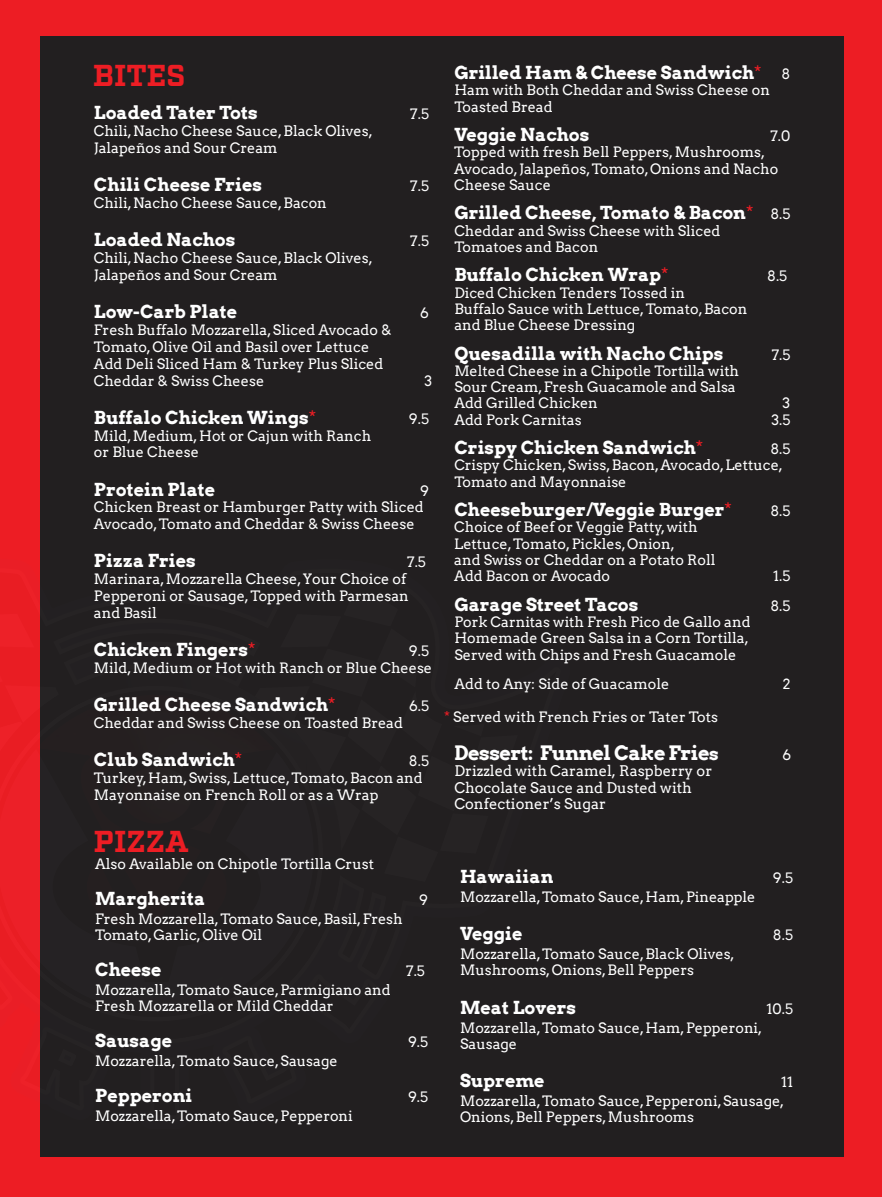
<style>
.page{position:relative;width:882px;height:1197px;background:#ed1d24}
.page>*{position:absolute;margin:0;border:0;box-sizing:border-box;transform-origin:0 0}
.t1{font:700 30.28px "Factoria";color:#ed1d24}
.t2{font:700 19.95px "Arvo";letter-spacing:-.025em;color:#fff}
.t3{font:700 18.03px "Arvo";color:#fff}
.t4{font:14.7px/16.3px "Arvo";color:#fff}
.t5{font:14.35px/16.3px "Arvo";color:#fff}
.s1{font-weight:400;color:#ed1d24}
.s2{font-weight:400;font-size:14.35px}
.s3{color:#ed1d24}
.s4{font-size:18.03px}
</style>
<div class="page">
<div style="left:40px;top:36px;width:803px;height:1121px;background:#221f20"></div>
<h1 class="t1" style="left:93px;top:57px;width:94px">BITES</h1>
<p class="t3" style="left:94px;top:102px;width:165px">Loaded Tater Tots</p>
<p class="t5" style="left:410px;top:106px;width:20px">7.5</p>
<p class="t5" style="left:94px;top:123px;width:280px;line-height:16.8px">Chili, Nacho Cheese Sauce, Black Olives,<br>Jalapeños and Sour Cream</p>
<p class="t3" style="left:94px;top:173px;width:170px">Chili Cheese Fries</p>
<p class="t5" style="left:410px;top:178px;width:20px">7.5</p>
<p class="t5" style="left:94px;top:195px;width:234px">Chili, Nacho Cheese Sauce, Bacon</p>
<p class="t3" style="left:94px;top:228px;width:143px">Loaded Nachos</p>
<p class="t5" style="left:410px;top:233px;width:20px">7.5</p>
<p class="t5" style="left:94px;top:250px;width:280px;line-height:16.8px">Chili, Nacho Cheese Sauce, Black Olives,<br>Jalapeños and Sour Cream</p>
<p class="t3" style="left:94px;top:300px;width:145px">Low-Carb Plate</p>
<p class="t5" style="left:420px;top:305px;width:10px">6</p>
<p class="t5" style="left:94px;top:321px;width:299px;line-height:16.8px">Fresh Buffalo Mozzarella, Sliced Avocado &amp; Tomato, Olive Oil and Basil over Lettuce Add Deli Sliced Ham &amp; Turkey Plus Sliced Cheddar &amp; Swiss Cheese</p>
<p class="t5" style="left:424px;top:372px;width:9px">3</p>
<p class="t3" style="left:94px;top:406px;width:224px">Buffalo Chicken Wings<span class="s1">*</span></p>
<p class="t5" style="left:409px;top:410px;width:22px">9.5</p>
<p class="t5" style="left:94px;top:427px;width:279px;line-height:16.8px">Mild, Medium, Hot or Cajun with Ranch or Blue Cheese</p>
<p class="t3" style="left:94px;top:478px;width:123px">Protein Plate</p>
<p class="t5" style="left:94px;top:482px;width:337px;line-height:16.8px;text-indent:326px">9<br>Chicken Breast or Hamburger Patty with Sliced<br>Avocado, Tomato and Cheddar &amp; Swiss Cheese</p>
<p class="t3" style="left:94px;top:550px;width:103px">Pizza Fries</p>
<p class="t5" style="left:407px;top:554px;width:20px">7.5</p>
<p class="t5" style="left:94px;top:571px;width:316px;line-height:16.8px">Marinara, Mozzarella Cheese, Your Choice of<br>Pepperoni or Sausage, Topped with Parmesan and Basil</p>
<p class="t3" style="left:94px;top:638px;width:163px">Chicken Fingers<span class="s1">*</span></p>
<p class="t5" style="left:94px;top:643px;width:340px;line-height:16.8px;text-align:right">9.5<br>Mild, Medium or Hot with Ranch or Blue Cheese</p>
<p class="t3" style="left:94px;top:693px;width:243px">Grilled Cheese Sandwich<span class="s1">*</span></p>
<p class="t5" style="left:409px;top:698px;width:21px">6.5</p>
<p class="t5" style="left:94px;top:715px;width:311px">Cheddar and Swiss Cheese on Toasted Bread</p>
<p class="t3" style="left:94px;top:748px;width:150px">Club Sandwich<span class="s1">*</span></p>
<p class="t5" style="left:94px;top:752px;width:337px;line-height:16.8px;text-indent:315px">8.5<br>Turkey, Ham, Swiss, Lettuce, Tomato, Bacon and<br>Mayonnaise on French Roll or as a Wrap</p>
<h1 class="t1" style="left:94px;top:824px;width:96px">PIZZA</h1>
<p class="t5" style="left:95px;top:855px;width:280px">Also Available on Chipotle Tortilla Crust</p>
<p class="t3" style="left:95px;top:888px;width:112px">Margherita</p>
<p class="t5" style="left:419px;top:892px;width:10px">9</p>
<p class="t5" style="left:95px;top:911px;width:309px">Fresh Mozzarella, Tomato Sauce, Basil, Fresh<br>Tomato, Garlic, Olive Oil</p>
<p class="t3" style="left:95px;top:959px;width:68px">Cheese</p>
<p class="t5" style="left:406px;top:963px;width:20px">7.5</p>
<p class="t5" style="left:95px;top:982px;width:297px">Mozzarella, Tomato Sauce, Parmigiano and<br>Fresh Mozzarella or Mild Cheddar</p>
<p class="t3" style="left:95px;top:1030px;width:79px">Sausage</p>
<p class="t5" style="left:408px;top:1034px;width:22px">9.5</p>
<p class="t5" style="left:95px;top:1052px;width:244px">Mozzarella, Tomato Sauce, Sausage</p>
<p class="t3" style="left:95px;top:1085px;width:99px">Pepperoni</p>
<p class="t5" style="left:408px;top:1089px;width:22px">9.5</p>
<p class="t5" style="left:95px;top:1108px;width:259px">Mozzarella, Tomato Sauce, Pepperoni</p>
<p class="t3" style="left:454px;top:61px;width:309px">Grilled Ham &amp; Cheese Sandwich<span class="s1">*</span></p>
<p class="t5" style="left:781px;top:66px;width:10px">8</p>
<p class="t5" style="left:454px;top:82px;width:317px">Ham with Both Cheddar and Swiss Cheese on<br>Toasted Bread</p>
<p class="t3" style="left:454px;top:123px;width:137px">Veggie Nachos</p>
<p class="t5" style="left:770px;top:128px;width:22px">7.0</p>
<p class="t5" style="left:454px;top:144px;width:325px">Topped with fresh Bell Peppers, Mushrooms,<br>Avocado, Jalapeños, Tomato, Onions and Nacho<br>Cheese Sauce</p>
<p class="t3" style="left:454px;top:201px;width:338px">Grilled Cheese, Tomato &amp; Bacon<span class="s1">*</span> <span class="s2">8.5</span></p>
<p class="t5" style="left:454px;top:222px;width:268px">Cheddar and Swiss Cheese with Sliced<br>Tomatoes and Bacon</p>
<p class="t3" style="left:454px;top:263px;width:216px">Buffalo Chicken Wrap<span class="s1">*</span></p>
<p class="t5" style="left:767px;top:268px;width:22px">8.5</p>
<p class="t5" style="left:454px;top:284px;width:295px">Diced Chicken Tenders Tossed in<br>Buffalo Sauce with Lettuce, Tomato, Bacon and Blue Cheese Dressing</p>
<p class="t3" style="left:454px;top:342px;width:271px">Quesadilla with Nacho Chips</p>
<p class="t5" style="left:772px;top:346px;width:20px">7.5</p>
<p class="t5" style="left:454px;top:363px;width:286px">Melted Cheese in a Chipotle Tortilla with<br>Sour Cream, Fresh Guacamole and Salsa<br>Add Grilled Chicken</p>
<p class="t5" style="left:783px;top:395px;width:9px">3</p>
<p class="t5" style="left:454px;top:412px;width:129px">Add Pork Carnitas</p>
<p class="t5" style="left:772px;top:412px;width:20px">3.5</p>
<p class="t3" style="left:454px;top:436px;width:250px">Crispy Chicken Sandwich<span class="s1">*</span></p>
<p class="t5" style="left:454px;top:441px;width:338px;text-indent:316px">8.5<br>Crispy Chicken, Swiss, Bacon, Avocado, Lettuce,<br>Tomato and Mayonnaise</p>
<p class="t3" style="left:454px;top:498px;width:279px">Cheeseburger/Veggie Burger<span class="s1">*</span></p>
<p class="t5" style="left:770px;top:503px;width:22px">8.5</p>
<p class="t5" style="left:454px;top:519px;width:263px">Choice of Beef or Veggie Patty, with<br>Lettuce, Tomato, Pickles, Onion,<br>and Swiss or Cheddar on a Potato Roll<br>Add Bacon or Avocado</p>
<p class="t5" style="left:773px;top:568px;width:19px">1.5</p>
<p class="t3" style="left:454px;top:593px;width:186px">Garage Street Tacos</p>
<p class="t5" style="left:770px;top:597px;width:22px">8.5</p>
<p class="t5" style="left:454px;top:614px;width:298px">Pork Carnitas with Fresh Pico de Gallo and<br>Homemade Green Salsa in a Corn Tortilla,<br>Served with Chips and Fresh Guacamole</p>
<p class="t5" style="left:454px;top:676px;width:216px">Add to Any: Side of Guacamole</p>
<p class="t5" style="left:783px;top:676px;width:9px">2</p>
<p class="t5" style="left:444px;top:709px;width:275px"><span class="s3">*</span> Served with French Fries or Tater Tots</p>
<h2 class="t2" style="left:454px;top:740px;width:266px">Dessert: Funnel Cake Frie<span class="s4">s</span></h2>
<p class="t5" style="left:782px;top:747px;width:10px">6</p>
<p class="t4" style="left:454px;top:763px;width:259px">Drizzled with Caramel, Raspberry or<br>Chocolate Sauce and Dusted with<br>Confectioner’s Sugar</p>
<p class="t3" style="left:460px;top:865px;width:95px">Hawaiian</p>
<p class="t5" style="left:773px;top:869px;width:22px">9.5</p>
<p class="t5" style="left:460px;top:889px;width:297px">Mozzarella, Tomato Sauce, Ham, Pineapple</p>
<p class="t3" style="left:460px;top:922px;width:64px">Veggie</p>
<p class="t5" style="left:773px;top:927px;width:22px">8.5</p>
<p class="t5" style="left:460px;top:946px;width:276px">Mozzarella, Tomato Sauce, Black Olives,<br>Mushrooms, Onions, Bell Peppers</p>
<p class="t3" style="left:460px;top:996px;width:118px">Meat Lovers</p>
<p class="t5" style="left:767px;top:1000px;width:28px">10.5</p>
<p class="t5" style="left:460px;top:1020px;width:304px">Mozzarella, Tomato Sauce, Ham, Pepperoni,<br>Sausage</p>
<p class="t3" style="left:460px;top:1069px;width:86px">Supreme</p>
<p class="t5" style="left:460px;top:1072px;width:334px;line-height:19.2px;text-indent:321px">11<br>Mozzarella, Tomato Sauce, Pepperoni, Sausage,</p>
<p class="t5" style="left:460px;top:1109px;width:236px">Onions, Bell Peppers, Mushrooms</p>
</div>
